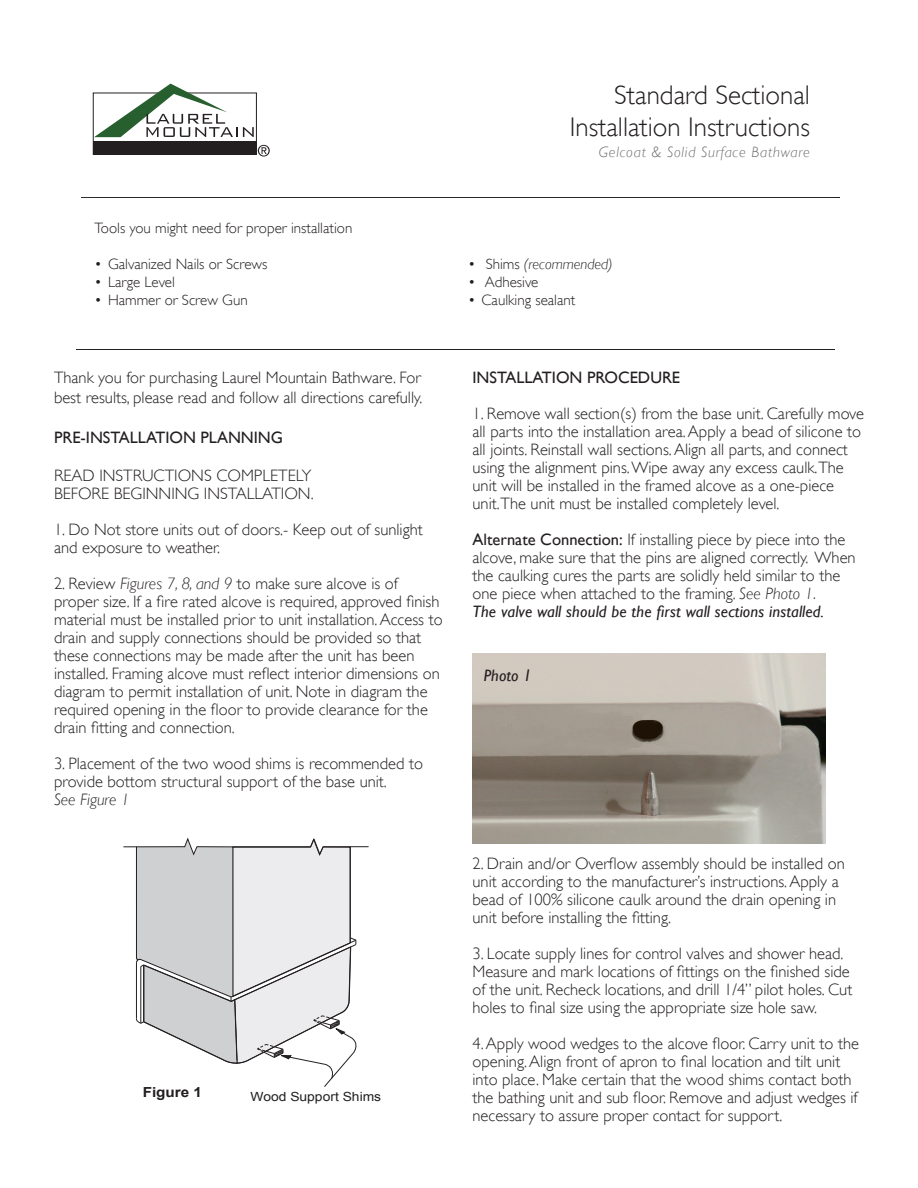
<style>
.page{position:relative;width:918px;height:1188px;background:#fff}
.page>*{position:absolute;margin:0;border:0;box-sizing:border-box;transform-origin:0 0}
.t1{font:300 27px/32.4px "Gill Sans";color:#231f20;text-align:right}
.t2{font:700 26.4px "Arial";letter-spacing:-.06em;color:#231f20;scale:1.12 1}
.t3{font:300 16.5px/18px "Gill Sans";color:#231f20}
.t4{font:italic 16.5px "Gill Sans";letter-spacing:.01em;color:#231f20}
.t5{font:16.5px "Gill Sans";color:#231f20}
.t6{font:italic 300 16.5px "Gill Sans";color:#231f20}
.t7{font:300 15px "Gill Sans";color:#231f20}
.t8{font:italic 300 15px "Gill Sans";letter-spacing:.05em;color:#6c6d70}
.t9{font:italic 300 15px "Gill Sans";color:#231f20}
.t10{font:700 13.8px "Arial";color:#231f20;scale:1.1 1}
.t11{font:12.6px "Arial";color:#231f20;scale:1.1 1}
.s1{font-style:italic}
.s2{font-style:normal}
.s3{font-weight:400}
</style>
<div class="page">
<div style="left:93px;top:141px;width:163px;height:14px;background:#231f20"></div>
<svg style="left:258px;top:145px;width:12px;height:12px"></svg>
<svg style="left:94px;top:84px;width:160px;height:53px"></svg>
<hr style="left:75px;top:349px;width:761px;height:3px;background:#231f20;opacity:.75">
<hr style="left:80px;top:197px;width:760px;height:3px;background:#231f20;opacity:.75">
<hr style="left:323px;top:846px;width:46px;height:1px;background:#231f20">
<svg style="left:123px;top:837px;width:235px;height:250px"></svg>
<img style="left:472px;top:653px;width:354px;height:190px">
<p class="t7" style="left:94px;top:219px;width:259px">Tools you might need for proper installation</p>
<p class="t7" style="left:94px;top:255px;width:174px">• Galvanized Nails or Screws</p>
<p class="t7" style="left:94px;top:273px;width:82px">• Large Level</p>
<p class="t7" style="left:94px;top:291px;width:155px">• Hammer or Screw Gun</p>
<p class="t3" style="left:54px;top:368px;width:370px;line-height:19.8px">Thank you for purchasing Laurel Mountain Bathware. For best results, please read and follow all directions carefully.</p>
<p class="t5" style="left:54px;top:428px;width:231px">PRE-INSTALLATION PLANNING</p>
<p class="t3" style="left:54px;top:466px;width:259px">READ INSTRUCTIONS COMPLETELY</p>
<p class="t3" style="left:54px;top:484px;width:261px">BEFORE BEGINNING INSTALLATION.</p>
<p class="t3" style="left:54px;top:520px;width:370px">1. Do Not store units out of doors.- Keep out of sunlight and exposure to weather.</p>
<p class="t3" style="left:54px;top:574px;width:390px">2. Review <span class="s1">Figures 7, 8, and 9</span> to make sure alcove is of proper size. If a fire rated alcove is required, approved finish material must be installed prior to unit installation. Access to</p>
<p class="t3" style="left:54px;top:628px;width:387px">drain and supply connections should be provided so that these connections may be made after the unit has been installed. Framing alcove must reflect interior dimensions on diagram to permit installation of unit. Note in diagram the required opening in the floor to provide clearance for the</p>
<p class="t3" style="left:54px;top:718px;width:182px">drain fitting and connection.</p>
<p class="t3" style="left:54px;top:754px;width:370px">3. Placement of the two wood shims is recommended to provide bottom structural support of the base unit.</p>
<p class="t6" style="left:54px;top:789px;width:77px">See Figure 1</p>
<p class="t2" style="left:8px;top:749px;width:382px">L GELCOAT BATHING SYSTEMS</p>
<p class="t10" style="left:143px;top:1083px;width:55px">Figure 1</p>
<p class="t11" style="left:250px;top:1089px;width:120px">Wood Support Shims</p>
<h1 class="t1" style="left:570px;top:78px;width:242px">Standard Sectional<br>Installation Instructions</h1>
<p class="t8" style="left:599px;top:143px;width:213px">Gelcoat &amp; Solid Surface Bathware</p>
<p class="t9" style="left:468px;top:255px;width:146px"><span class="s2">• Shims</span> (recommended)</p>
<p class="t7" style="left:468px;top:273px;width:72px">• Adhesive</p>
<p class="t7" style="left:468px;top:291px;width:109px">• Caulking sealant</p>
<p class="t5" style="left:472px;top:368px;width:209px">INSTALLATION PROCEDURE</p>
<p class="t3" style="left:472px;top:405px;width:393px">1. Remove wall section(s) from the base unit. Carefully move all parts into the installation area. Apply a bead of silicone to all joints. Reinstall wall sections. Align all parts, and connect using the alignment pins. Wipe away any excess caulk.The unit will be installed in the framed alcove as a one-piece unit.The unit must be installed completely level.</p>
<p class="t3" style="left:472px;top:531px;width:385px"><span class="s3">Alternate Connection:</span> If installing piece by piece into the alcove, make sure that the pins are aligned correctly. When the caulking cures the parts are solidly held similar to the one piece when attached to the framing. <span class="s1">See Photo 1.</span></p>
<p class="t4" style="left:472px;top:602px;width:353px">The valve wall should be the first wall sections installed.</p>
<p class="t4" style="left:484px;top:666px;width:49px">Photo 1</p>
<p class="t3" style="left:472px;top:855px;width:374px">2. Drain and/or Overflow assembly should be installed on unit according to the manufacturer’s instructions. Apply a bead of 100% silicone caulk around the drain opening in unit before installing the fitting.</p>
<p class="t3" style="left:472px;top:945px;width:381px">3. Locate supply lines for control valves and shower head.<br>Measure and mark locations of fittings on the finished side of the unit. Recheck locations, and drill 1/4’’ pilot holes. Cut holes to final size using the appropriate size hole saw.</p>
<p class="t3" style="left:472px;top:1035px;width:388px">4. Apply wood wedges to the alcove floor. Carry unit to the opening. Align front of apron to final location and tilt unit into place. Make certain that the wood shims contact both the bathing unit and sub floor. Remove and adjust wedges if</p>
<p class="t3" style="left:472px;top:1107px;width:311px">necessary to assure proper contact for support.</p>
</div>
